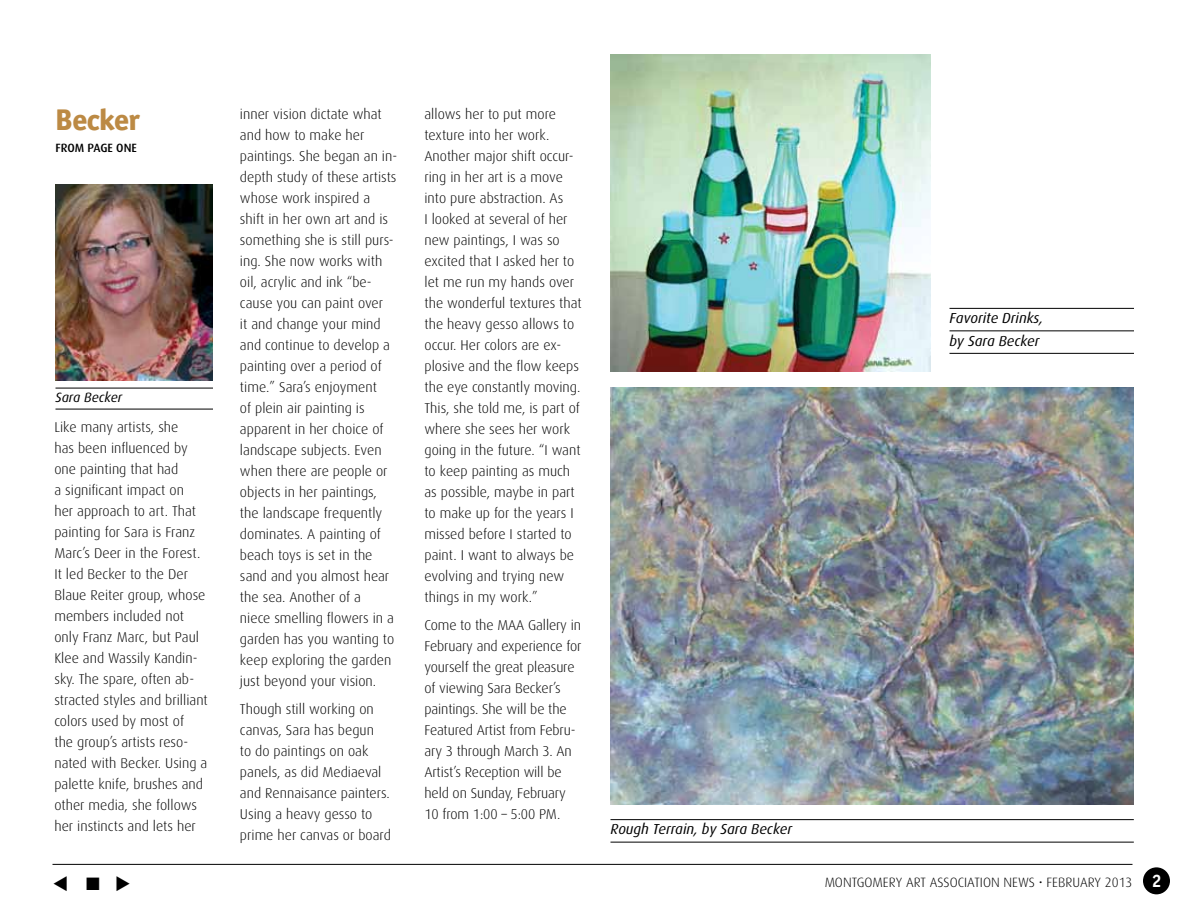
<style>
.page{position:relative;width:1188px;height:918px;background:#fff}
.page>*{position:absolute;margin:0;border:0;box-sizing:border-box;transform-origin:0 0}
.t1{font:800 30px "Officina Sans ITC Std";letter-spacing:-.02em;color:#bc8a44}
.t2{font:18px "Wingdings 3";color:#000}
.t3{font:italic 14.4px/22.5px "Dax OT";color:#000}
.t4{font:300 14.25px/21px "Dax";color:#000}
.t5{font:300 13.5px "Dax";color:#000}
.t6{font:italic 13.5px "Dax OT";color:#000}
.t7{font:500 12px "Dax";letter-spacing:-.005em;color:#000}
.s1{font-family:"Officina Sans ITC Std";font-weight:700;font-size:18px;color:#fff}
</style>
<div class="page">
<hr style="left:52px;top:864px;width:1080px;height:1px;background:#000">
<div style="left:1143px;top:867px;width:27px;height:27px;background:#000;border-radius:50%"></div>
<hr style="left:610px;top:819px;width:524px;height:1px;background:#000">
<hr style="left:610px;top:842px;width:524px;height:1px;background:#000">
<hr style="left:950px;top:308px;width:184px;height:1px;background:#000">
<hr style="left:950px;top:330px;width:184px;height:1px;background:#000">
<hr style="left:950px;top:353px;width:184px;height:1px;background:#000">
<img style="left:610px;top:387px;width:524px;height:417px">
<img style="left:610px;top:54px;width:320px;height:317px">
<hr style="left:56px;top:388px;width:157px;height:1px;background:#000">
<hr style="left:56px;top:409px;width:157px;height:1px;background:#000">
<img style="left:56px;top:184px;width:157px;height:196px">
<h1 class="t1" style="left:56px;top:101px;width:86px">Becker</h1>
<p class="t7" style="left:56px;top:141px;width:83px">FROM PAGE ONE</p>
<p class="t6" style="left:56px;top:384px;width:68px">Sara Becker</p>
<p class="t4" style="left:54px;top:417px;width:155px">Like many artists, she<br>has been influenced by one painting that had<br>a significant impact on<br>her approach to art. That painting for Sara is Franz<br>Marc’s Deer in the Forest.<br>It led Becker to the Der<br>Blaue Reiter group, whose members included not only Franz Marc, but Paul<br>Klee and Wassily Kandin&shy;sky. The spare, often ab&shy;stracted styles and brilliant colors used by most of<br>the group’s artists reso&shy;nated with Becker. Using a palette knife, brushes and other media, she follows her instincts and lets her</p>
<p class="t4" style="left:240px;top:104px;width:159px">inner vision dictate what and how to make her paintings. She began an in&shy;depth study of these artists whose work inspired a shift in her own art and is something she is still purs&shy;ing. She now works with oil, acrylic and ink “be&shy;cause you can paint over<br>it and change your mind and continue to develop a painting over a period of time.” Sara’s enjoyment<br>of plein air painting is apparent in her choice of landscape subjects. Even when there are people or objects in her paintings, the landscape frequently dominates. A painting of beach toys is set in the sand and you almost hear the sea. Another of a<br>niece smelling flowers in a garden has you wanting to keep exploring the garden just beyond your vision.</p>
<p class="t4" style="left:240px;top:699px;width:153px">Though still working on canvas, Sara has begun<br>to do paintings on oak panels, as did Mediaeval and Rennaisance painters.<br>Using a heavy gesso to prime her canvas or board</p>
<p class="t4" style="left:424px;top:104px;width:159px">allows her to put more texture into her work.<br>Another major shift occur&shy;ring in her art is a move into pure abstraction. As<br>I looked at several of her new paintings, I was so excited that I asked her to let me run my hands over the wonderful textures that the heavy gesso allows to occur. Her colors are ex&shy;plosive and the flow keeps the eye constantly moving.<br>This, she told me, is part of where she sees her work going in the future. “I want to keep painting as much as possible, maybe in part to make up for the years I missed before I started to paint. I want to always be evolving and trying new things in my work.”</p>
<p class="t4" style="left:424px;top:615px;width:159px">Come to the MAA Gallery in<br>February and experience for yourself the great pleasure of viewing Sara Becker’s paintings. She will be the<br>Featured Artist from Febru&shy;ary 3 through March 3. An<br>Artist’s Reception will be held on Sunday, February<br>10 from 1:00 – 5:00 PM.</p>
<p class="t3" style="left:610px;top:816px;width:183px">Rough Terrain, by Sara Becker</p>
<p class="t3" style="left:950px;top:304px;width:95px">Favorite Drinks, by Sara Becker</p>
<p class="t2" style="left:52px;top:874px;width:80px">▼ ■ ◆</p>
<p class="t5" style="left:825px;top:875px;width:338px">MONTGOMERY ART ASSOCIATION NEWS • FEBRUARY 2013 <span class="s1">2</span></p>
</div>
